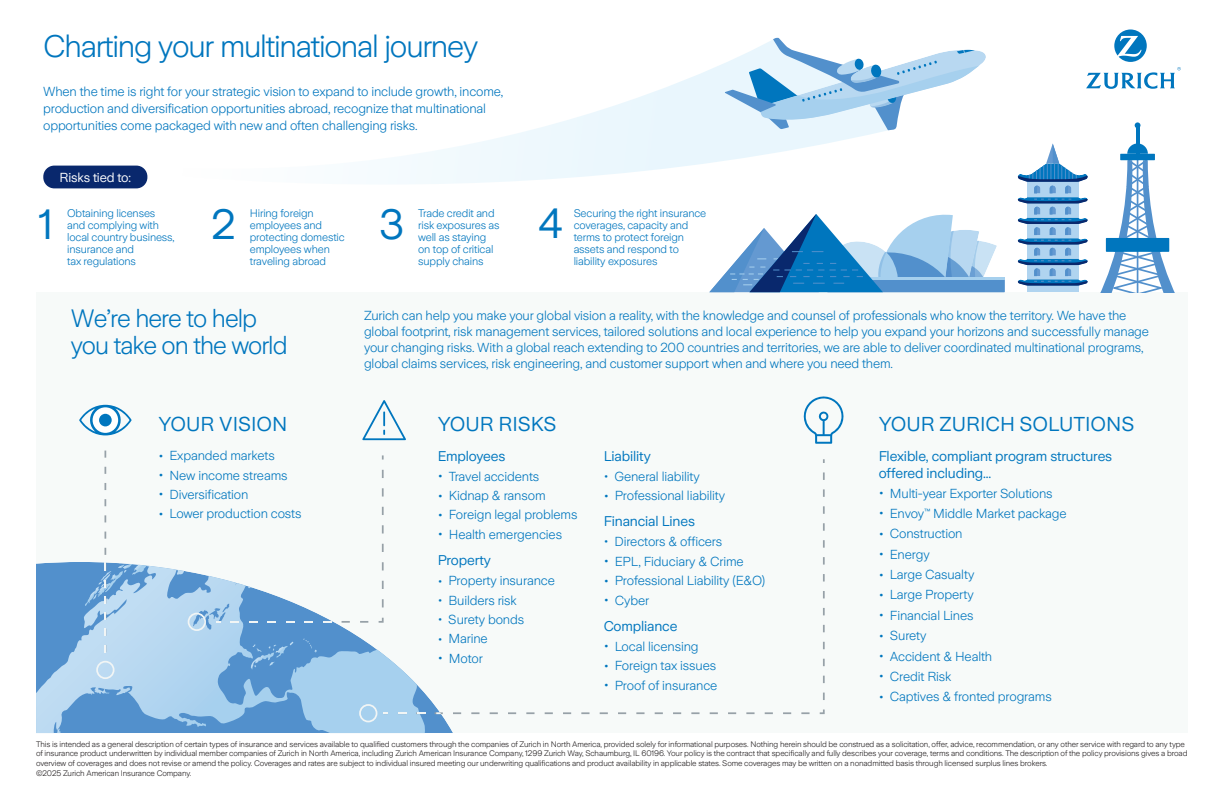
<style>
.page{position:relative;width:1224px;height:792px;background:#fff}
.page>*{position:absolute;margin:0;border:0;box-sizing:border-box;transform-origin:0 0}
.t1{font:42px "Zurich Sans";color:#0076be}
.H2_Black{font:300 31px "Zurich Sans";letter-spacing:-.04em;color:#0076be}
.H2_Black-2{font:300 25px/27px "Zurich Sans";letter-spacing:-.04em;color:#0076be}
.t2{font:20px "Zurich Sans";color:#0076be}
.Body_Copy__2{font:14px/16.8px "Zurich Sans";letter-spacing:-.01em;color:#0076be}
.Body_Copy__2-2{font:300 13px/16px "Zurich Sans";letter-spacing:-.015em;color:#0076be}
.Body_Copy__2-3{font:13px "Zurich Sans";letter-spacing:-.015em;color:#fff}
.Body_Copy__2-4{font:300 11px/12px "Zurich Sans";letter-spacing:-.015em;color:#0076be}
.Body_Copy__2-5{font:300 8px/9.6px "Zurich Sans";letter-spacing:-.015em;color:#231f20}
.s1{font-size:14px}
</style>
<div class="page">
<svg style="left:43px;top:63px;width:840px;height:126px"></svg>
<svg style="left:725px;top:37px;width:261px;height:94px"></svg>
<div style="left:36px;top:292px;width:1152px;height:441px;background:#f7faf9"></div>
<div style="left:827px;top:277px;width:178px;height:15px;background:#5290cc"></div>
<svg style="left:1100px;top:143px;width:75px;height:149px"></svg>
<hr style="left:1136px;top:125px;width:3px;height:29px;background:#0076be">
<svg style="left:1135px;top:122px;width:5px;height:6px"></svg>
<div style="left:1027px;top:181px;width:52px;height:111px;background:#b0d4f0"></div>
<svg style="left:1018px;top:143px;width:70px;height:143px"></svg>
<hr style="left:870px;top:277px;width:135px;height:3px;background:#a6d0ee">
<svg style="left:709px;top:214px;width:288px;height:78px"></svg>
<svg style="left:156px;top:566px;width:297px;height:167px;background:#8fbce3"></svg>
<svg style="left:251px;top:642px;width:42px;height:28px"></svg>
<svg style="left:303px;top:638px;width:14px;height:15px"></svg>
<svg style="left:186px;top:566px;width:10px;height:3px"></svg>
<div style="left:43px;top:166px;width:104px;height:22px;background:#09286d;border-radius:11px"></div>
<svg style="left:382px;top:459px;width:443px;height:256px"></svg>
<div style="left:359px;top:704px;width:18px;height:18px;border:2px solid #f1f5f5;border-radius:50%"></div>
<div style="left:188px;top:613px;width:18px;height:18px;border:2px solid #f1f5f5;border-radius:50%"></div>
<svg style="left:398px;top:712px;width:417px;height:2px"></svg>
<svg style="left:214px;top:455px;width:170px;height:169px"></svg>
<svg style="left:36px;top:451px;width:120px;height:282px"></svg>
<svg style="left:803px;top:396px;width:41px;height:48px"></svg>
<svg style="left:362px;top:400px;width:44px;height:40px"></svg>
<svg style="left:79px;top:405px;width:53px;height:30px"></svg>
<svg style="left:95px;top:410px;width:21px;height:21px"></svg>
<div style="left:93px;top:407px;width:25px;height:26px;border:5px solid #fff;border-radius:50%"></div>
<div style="left:99px;top:414px;width:13px;height:12px;background:#0076be;border-radius:50%"></div>
<svg style="left:1086px;top:30px;width:95px;height:59px"></svg>
<p class="H2_Black" style="left:43px;top:30px;width:436px">Charting your multinational journey</p>
<p class="Body_Copy__2-2" style="left:43px;top:84px;width:462px;line-height:17px">When the time is right for your strategic vision to expand to include growth, income, production and diversification opportunities abroad, recognize that multinational opportunities come packaged with new and often challenging risks.</p>
<p class="Body_Copy__2-3" style="left:60px;top:170px;width:73px">Risks tied to:</p>
<p class="t1" style="left:539px;top:201px;width:26px">4</p>
<p class="t1" style="left:212px;top:202px;width:26px">2</p>
<p class="t1" style="left:379px;top:202px;width:26px">3</p>
<p class="t1" style="left:39px;top:201px;width:16px">1</p>
<p class="Body_Copy__2-4" style="left:250px;top:207px;width:96px">Hiring foreign employees and protecting domestic employees when traveling abroad</p>
<p class="Body_Copy__2-4" style="left:574px;top:207px;width:134px">Securing the right insurance coverages, capacity and terms to protect foreign assets and respond to liability exposures</p>
<p class="Body_Copy__2-4" style="left:67px;top:207px;width:109px">Obtaining licenses and complying with local country business, insurance and<br>tax regulations</p>
<p class="Body_Copy__2-4" style="left:418px;top:207px;width:83px">Trade credit and risk exposures as well as staying on top of critical supply chains</p>
<p class="H2_Black-2" style="left:71px;top:305px;width:218px">We’re here to help you take on the world</p>
<p class="Body_Copy__2-2" style="left:364px;top:308px;width:786px">Zurich can help you make your global vision a reality, with the knowledge and counsel of professionals who know the territory. We have the global footprint, risk management services, tailored solutions and local experience to help you expand your horizons and successfully manage your changing risks. With a global reach extending to 200 countries and territories, we are able to deliver coordinated multinational programs, global claims services, risk engineering, and customer support when and where you need them.</p>
<p class="t2" style="left:158px;top:413px;width:131px">YOUR VISION</p>
<p class="t2" style="left:879px;top:413px;width:257px">YOUR ZURICH SOLUTIONS</p>
<p class="Body_Copy__2-2" style="left:158px;top:448px;width:118px"><span class="s1">•</span> Expanded markets</p>
<p class="Body_Copy__2-2" style="left:158px;top:467px;width:131px"><span class="s1">•</span> New income streams</p>
<p class="Body_Copy__2-2" style="left:158px;top:487px;width:92px"><span class="s1">•</span> Diversification</p>
<p class="Body_Copy__2-2" style="left:158px;top:506px;width:145px"><span class="s1">•</span> Lower production costs</p>
<p class="t2" style="left:438px;top:413px;width:120px">YOUR RISKS</p>
<p class="Body_Copy__2" style="left:438px;top:448px;width:69px">Employees</p>
<p class="Body_Copy__2-2" style="left:438px;top:468px;width:103px"><span class="s1">•</span> Travel accidents</p>
<p class="Body_Copy__2-2" style="left:438px;top:488px;width:109px"><span class="s1">•</span> Kidnap &amp; ransom</p>
<p class="Body_Copy__2-2" style="left:438px;top:507px;width:141px"><span class="s1">•</span> Foreign legal problems</p>
<p class="Body_Copy__2-2" style="left:438px;top:527px;width:126px"><span class="s1">•</span> Health emergencies</p>
<p class="Body_Copy__2" style="left:438px;top:552px;width:55px">Property</p>
<p class="Body_Copy__2-2" style="left:438px;top:573px;width:119px">• Property insurance</p>
<p class="Body_Copy__2-2" style="left:438px;top:592px;width:81px">• Builders risk</p>
<p class="Body_Copy__2-2" style="left:438px;top:612px;width:88px">• Surety bonds</p>
<p class="Body_Copy__2-2" style="left:438px;top:631px;width:52px">• Marine</p>
<p class="Body_Copy__2-2" style="left:438px;top:650px;width:47px"><span class="s1">•</span> Motor</p>
<p class="Body_Copy__2" style="left:604px;top:448px;width:49px">Liability</p>
<p class="Body_Copy__2-2" style="left:604px;top:468px;width:98px">• General liability</p>
<p class="Body_Copy__2-2" style="left:604px;top:488px;width:123px"><span class="s1">•</span> Professional liability</p>
<p class="Body_Copy__2" style="left:604px;top:513px;width:93px">Financial Lines</p>
<p class="Body_Copy__2-2" style="left:604px;top:534px;width:120px">• Directors &amp; officers</p>
<p class="Body_Copy__2-2" style="left:604px;top:554px;width:141px"><span class="s1">•</span> EPL, Fiduciary &amp; Crime</p>
<p class="Body_Copy__2-2" style="left:604px;top:573px;width:163px"><span class="s1">•</span> Professional Liability (E&amp;O)</p>
<p class="Body_Copy__2-2" style="left:604px;top:592px;width:47px"><span class="s1">•</span> Cyber</p>
<p class="Body_Copy__2" style="left:604px;top:618px;width:75px">Compliance</p>
<p class="Body_Copy__2-2" style="left:604px;top:639px;width:96px"><span class="s1">•</span> Local licensing</p>
<p class="Body_Copy__2-2" style="left:604px;top:658px;width:114px"><span class="s1">•</span> Foreign tax issues</p>
<p class="Body_Copy__2-2" style="left:604px;top:677px;width:115px"><span class="s1">•</span> Proof of insurance</p>
<p class="Body_Copy__2" style="left:879px;top:448px;width:235px">Flexible, compliant program structures offered including...</p>
<p class="Body_Copy__2-2" style="left:879px;top:485px;width:176px"><span class="s1">•</span> Multi-year Exporter Solutions</p>
<p class="Body_Copy__2-2" style="left:879px;top:506px;width:189px"><span class="s1">•</span> Envoy<sup>™</sup> Middle Market package</p>
<p class="Body_Copy__2-2" style="left:879px;top:526px;width:85px"><span class="s1">•</span> Construction</p>
<p class="Body_Copy__2-2" style="left:879px;top:546px;width:52px"><span class="s1">•</span> Energy</p>
<p class="Body_Copy__2-2" style="left:879px;top:567px;width:97px"><span class="s1">•</span> Large Casualty</p>
<p class="Body_Copy__2-2" style="left:879px;top:587px;width:96px"><span class="s1">•</span> Large Property</p>
<p class="Body_Copy__2-2" style="left:879px;top:607px;width:96px"><span class="s1">•</span> Financial Lines</p>
<p class="Body_Copy__2-2" style="left:879px;top:628px;width:49px"><span class="s1">•</span> Surety</p>
<p class="Body_Copy__2-2" style="left:879px;top:648px;width:115px"><span class="s1">•</span> Accident &amp; Health</p>
<p class="Body_Copy__2-2" style="left:879px;top:669px;width:74px"><span class="s1">•</span> Credit Risk</p>
<p class="Body_Copy__2-2" style="left:879px;top:689px;width:175px"><span class="s1">•</span> Captives &amp; fronted programs</p>
<p class="Body_Copy__2-5" style="left:36px;top:739px;width:1153px">This is intended as a general description of certain types of insurance and services available to qualified customers through the companies of Zurich in North America, provided solely for informational purposes. Nothing herein should be construed as a solicitation, offer, advice, recommendation, or any other service with regard to any type of insurance product underwritten by individual member companies of Zurich in North America, including Zurich American Insurance Company, 1299 Zurich Way, Schaumburg, IL 60196. Your policy is the contract that specifically and fully describes your coverage, terms and conditions. The description of the policy provisions gives a broad overview of coverages and does not revise or amend the policy. Coverages and rates are subject to individual insured meeting our underwriting qualifications and product availability in applicable states. Some coverages may be written on a nonadmitted basis through licensed surplus lines brokers.<br>©2025 Zurich American Insurance Company.</p>
</div>
